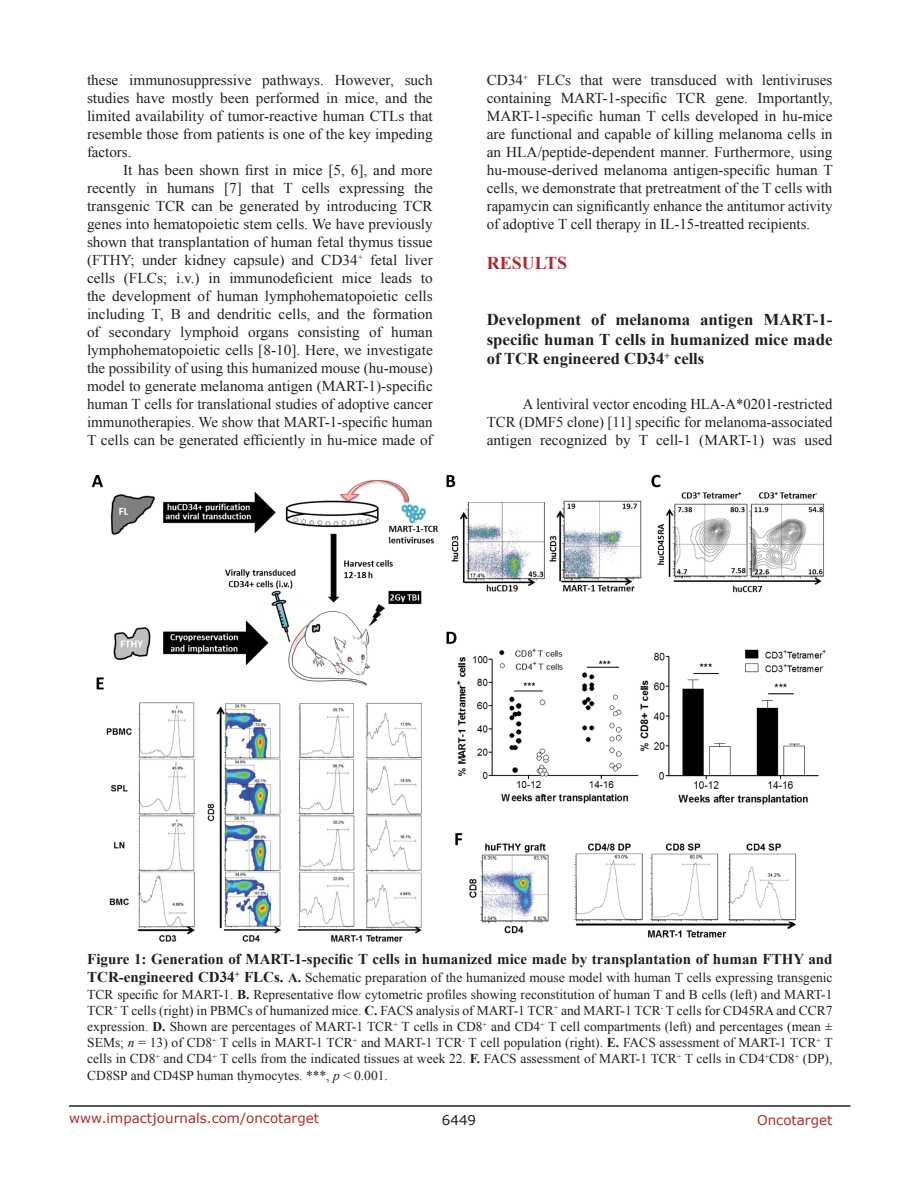
<style>
.page{position:relative;width:918px;height:1188px;background:#fff}
.page>*{position:absolute;margin:0;border:0;box-sizing:border-box;transform-origin:0 0}
.Heading{font:700 18px "Times New Roman";color:#ac2b31}
.SubHeading{font:700 16.5px/19.8px "Times New Roman";color:#221f22;text-align:justify}
.BodyText{font:15px/18px "Times New Roman";color:#221f22;text-align:justify}
.FigureText{font:700 15px "Times New Roman";color:#221f22}
.FigureText-2{font:13.5px/16.2px "Times New Roman";color:#221f22;text-align:justify}
.t1{font:13.5px "Verdana";color:#ac2b31}
.t2{font:13.5px "Verdana";color:#221f22}
.s1{font-weight:700;font-size:15px}
.s2{font-weight:700}
.s3{font-style:italic}
</style>
<div class="page">
<hr style="left:69px;top:1105px;width:781px;height:2px;background:#231f20">
<img style="left:91px;top:474px;width:735px;height:468px">
<p class="BodyText" style="left:87px;top:71px;width:347px">these immunosuppressive pathways. However, such studies have mostly been performed in mice, and the limited availability of tumor-reactive human CTLs that resemble those from patients is one of the key impeding factors.</p>
<p class="BodyText" style="left:87px;top:161px;width:347px;text-indent:36px">It has been shown first in mice [5, 6], and more recently in humans [7] that T cells expressing the transgenic TCR can be generated by introducing TCR genes into hematopoietic stem cells. We have previously shown that transplantation of human fetal thymus tissue (FTHY; under kidney capsule) and CD34<sup>+</sup> fetal liver cells (FLCs; i.v.) in immunodeficient mice leads to the development of human lymphohematopoietic cells including T, B and dendritic cells, and the formation of secondary lymphoid organs consisting of human lymphohematopoietic cells [8-10]. Here, we investigate the possibility of using this humanized mouse (hu-mouse) model to generate melanoma antigen (MART-1)-specific human T cells for translational studies of adoptive cancer immunotherapies. We show that MART-1-specific human T cells can be generated efficiently in hu-mice made of</p>
<p class="BodyText" style="left:487px;top:71px;width:348px">CD34<sup>+</sup> FLCs that were transduced with lentiviruses containing MART-1-specific TCR gene. Importantly, MART-1-specific human T cells developed in hu-mice are functional and capable of killing melanoma cells in an HLA/peptide-dependent manner. Furthermore, using hu-mouse-derived melanoma antigen-specific human T cells, we demonstrate that pretreatment of the T cells with rapamycin can significantly enhance the antitumor activity of adoptive T cell therapy in IL-15-treatted recipients.</p>
<p class="Heading" style="left:487px;top:251px;width:82px">RESULTS</p>
<p class="SubHeading" style="left:487px;top:309px;width:347px">Development of melanoma antigen MART-1- specific human T cells in humanized mice made of TCR engineered CD34<sup>+</sup> cells</p>
<p class="BodyText" style="left:487px;top:395px;width:347px;text-indent:36px">A lentiviral vector encoding HLA-A*0201-restricted TCR (DMF5 clone) [11] specific for melanoma-associated antigen recognized by T cell-1 (MART-1) was used</p>
<p class="FigureText" style="left:87px;top:949px;width:747px">Figure 1: Generation of MART-1-specific T cells in humanized mice made by transplantation of human FTHY and</p>
<p class="FigureText-2" style="left:87px;top:970px;width:747px"><span class="s1">TCR-engineered CD34</span><sup>+</sup> <span class="s1">FLCs.</span> <span class="s2">A.</span> Schematic preparation of the humanized mouse model with human T cells expressing transgenic TCR specific for MART-1. <span class="s2">B.</span> Representative flow cytometric profiles showing reconstitution of human T and B cells (left) and MART-1<br>TCR<sup>+</sup> T cells (right) in PBMCs of humanized mice. <span class="s2">C.</span> FACS analysis of MART-1 TCR<sup>+</sup> and MART-1 TCR<sup>-</sup> T cells for CD45RA and CCR7 expression. <span class="s2">D.</span> Shown are percentages of MART-1 TCR<sup>+</sup> T cells in CD8<sup>+</sup> and CD4<sup>+</sup> T cell compartments (left) and percentages (mean ± SEMs; <span class="s3">n</span> = 13) of CD8<sup>+</sup> T cells in MART-1 TCR<sup>+</sup> and MART-1 TCR<sup>-</sup> T cell population (right). <span class="s2">E.</span> FACS assessment of MART-1 TCR<sup>+</sup> T cells in CD8<sup>+</sup> and CD4<sup>+</sup> T cells from the indicated tissues at week 22. <span class="s2">F.</span> FACS assessment of MART-1 TCR<sup>+</sup> T cells in CD4<sup>+</sup>CD8<sup>+</sup> (DP), CD8SP and CD4SP human thymocytes. ***, <span class="s3">p</span> &lt; 0.001.</p>
<p class="t1" style="left:69px;top:1109px;width:252px">www.impactjournals.com/oncotarget</p>
<p class="t2" style="left:442px;top:1111px;width:36px">6449</p>
<p class="t1" style="left:757px;top:1111px;width:77px">Oncotarget</p>
</div>
